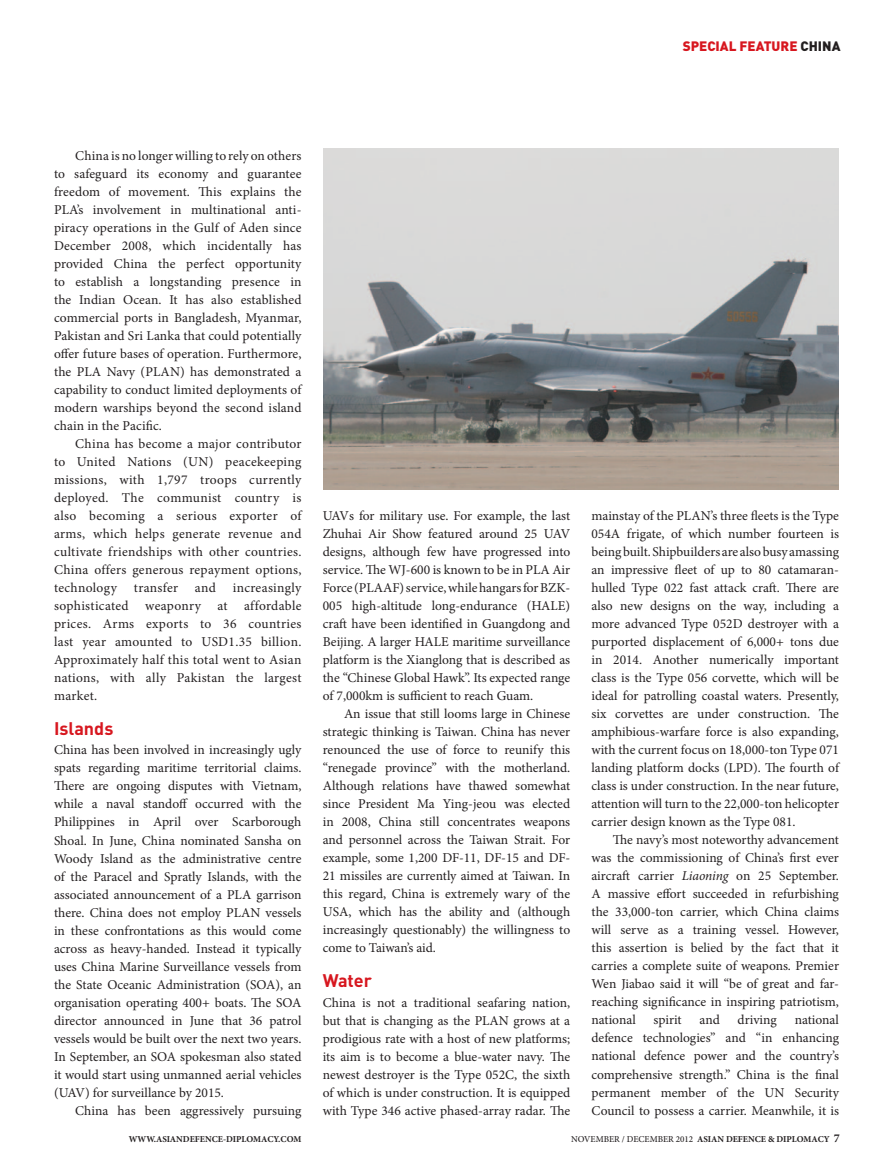
<style>
.page{position:relative;width:893px;height:1170px;background:#fff}
.page>*{position:absolute;margin:0;border:0;box-sizing:border-box;transform-origin:0 0}
.t1{font:700 18px "DIN Pro";color:#d7171f}
.t2{font:13.5px/18px "Minion Pro";color:#231f20;text-align:justify}
.t3{font:900 13.5px "DIN Pro";color:#d7171f}
.t4{font:13.5px "Minion Pro";letter-spacing:.025em;color:#231f20}
.t5{font:700 9px "Minion Pro";color:#231f20}
.s1{color:#231f20}
.s2{font-style:italic}
.s3{font-weight:500}
.s4{font-size:12px}
</style>
<div class="page">
<img style="left:323px;top:149px;width:516px;height:340px">
<p class="t3" style="left:683px;top:37px;width:159px">SPECIAL FEATURE <span class="s1">CHINA</span></p>
<p class="t2" style="left:54px;top:147px;width:249px;text-indent:21px">China is no longer willing to rely on others to safeguard its economy and guarantee freedom of movement. This explains the PLA’s involvement in multinational anti&shy;piracy operations in the Gulf of Aden since December 2008, which incidentally has provided China the perfect opportunity to establish a longstanding presence in the Indian Ocean. It has also established commercial ports in Bangladesh, Myanmar, Pakistan and Sri Lanka that could potentially offer future bases of operation. Furthermore, the PLA Navy (PLAN) has demonstrated a capability to conduct limited deployments of modern warships beyond the second island chain in the Pacific.</p>
<p class="t2" style="left:54px;top:435px;width:249px;text-indent:21px">China has become a major contributor to United Nations (UN) peacekeeping missions, with 1,797 troops currently deployed. The communist country is also becoming a serious exporter of arms, which helps generate revenue and cultivate friendships with other countries.<br>China offers generous repayment options, technology</p>
<p class="t2" style="left:54px;top:579px;width:249px;text-indent:179px">increasingly sophisticated weaponry at affordable prices. Arms exports to 36 countries last year amounted to USD1.35 billion.<br>Approximately half this total went to Asian nations, with ally Pakistan the largest market.</p>
<h1 class="t1" style="left:54px;top:716px;width:61px">Islands</h1>
<p class="t2" style="left:54px;top:741px;width:249px">China has been involved in increasingly ugly spats regarding maritime territorial claims.<br>There are ongoing disputes with Vietnam, while a naval standoff occurred with the Philippines in April over Scarborough Shoal. In June, China nominated Sansha on Woody Island as the administrative centre of the Paracel and Spratly Islands, with the associated announcement of a PLA garrison there. China does not employ PLAN vessels in these confrontations as this would come across as heavy-handed. Instead it typically uses China Marine Surveillance vessels from the State Oceanic Administration (SOA), an organisation operating 400+ boats. The SOA director announced in June that 36 patrol vessels would be built over the next two years.<br>In September, an SOA spokesman also stated it would start using unmanned aerial vehicles (UAV) for surveillance by 2015.</p>
<p class="t2" style="left:75px;top:1101px;width:228px">China has been aggressively pursuing</p>
<p class="t4" style="left:134px;top:579px;width:46px">transfer</p>
<p class="t2" style="left:195px;top:579px;width:22px">and</p>
<p class="t2" style="left:323px;top:507px;width:249px">UAVs for military use. For example, the last Zhuhai Air Show featured around 25 UAV designs, although few have progressed into service. The WJ-600 is known to be in PLA Air Force (PLAAF) service, while hangars for BZK-005 high-altitude long-endurance (HALE) craft have been identified in Guangdong and Beijing. A larger HALE maritime surveillance platform is the Xianglong that is described as the “Chinese Global Hawk”. Its expected range of 7,000km is sufficient to reach Guam.</p>
<p class="t2" style="left:323px;top:705px;width:249px;text-indent:21px">An issue that still looms large in Chinese strategic thinking is Taiwan. China has never renounced the use of force to reunify this “renegade province” with the motherland.<br>Although relations have thawed somewhat since President Ma Ying-jeou was elected in 2008, China still concentrates weapons and personnel across the Taiwan Strait. For example, some 1,200 DF-11, DF-15 and DF-21 missiles are currently aimed at Taiwan. In this regard, China is extremely wary of the USA, which has the ability and (although increasingly questionably) the willingness to come to Taiwan’s aid.</p>
<h1 class="t1" style="left:323px;top:968px;width:51px">Water</h1>
<p class="t2" style="left:323px;top:993px;width:249px">China is not a traditional seafaring nation, but that is changing as the PLAN grows at a prodigious rate with a host of new platforms; its aim is to become a blue-water navy. The newest destroyer is the Type 052C, the sixth of which is under construction. It is equipped with Type 346 active phased-array radar. The</p>
<p class="t2" style="left:591px;top:507px;width:249px">mainstay of the PLAN’s three fleets is the Type 054A frigate, of which number fourteen is being built. Shipbuilders are also busy amassing an impressive fleet of up to 80 catamaran&shy;hulled Type 022 fast attack craft. There are also new designs on the way, including a more advanced Type 052D destroyer with a purported displacement of 6,000+ tons due in 2014. Another numerically important class is the Type 056 corvette, which will be ideal for patrolling coastal waters. Presently, six corvettes are under construction. The amphibious-warfare force is also expanding, with the current focus on 18,000-ton Type 071 landing platform docks (LPD). The fourth of class is under construction. In the near future, attention will turn to the 22,000-ton helicopter carrier design known as the Type 081.</p>
<p class="t2" style="left:591px;top:831px;width:249px;text-indent:21px">The navy’s most noteworthy advancement was the commissioning of China’s first ever aircraft carrier <span class="s2">Liaoning</span> on 25 September.<br>A massive effort succeeded in refurbishing the 33,000-ton carrier, which China claims will serve as a training vessel. However, this assertion is belied by the fact that it carries a complete suite of weapons. Premier Wen Jiabao said it will “be of great and far&shy;reaching significance in inspiring patriotism, national</p>
<p class="t2" style="left:591px;top:1011px;width:249px;text-indent:203px">national defence technologies” and “in enhancing national defence power and the country’s comprehensive strength.” China is the final permanent member of the UN Security Council to possess a carrier. Meanwhile, it is</p>
<p class="t2" style="left:654px;top:1011px;width:30px">spirit</p>
<p class="t2" style="left:699px;top:1011px;width:22px">and</p>
<p class="t2" style="left:738px;top:1011px;width:41px">driving</p>
<p class="t5" style="left:129px;top:1132px;width:174px">WWW.ASIANDEFENCE-DIPLOMACY.COM</p>
<p class="t5" style="left:571px;top:1132px;width:270px"><span class="s3">NOVEMBER / DECEMBER 2012</span> ASIAN DEFENCE &amp; DIPLOMACY <span class="s4">7</span></p>
</div>
